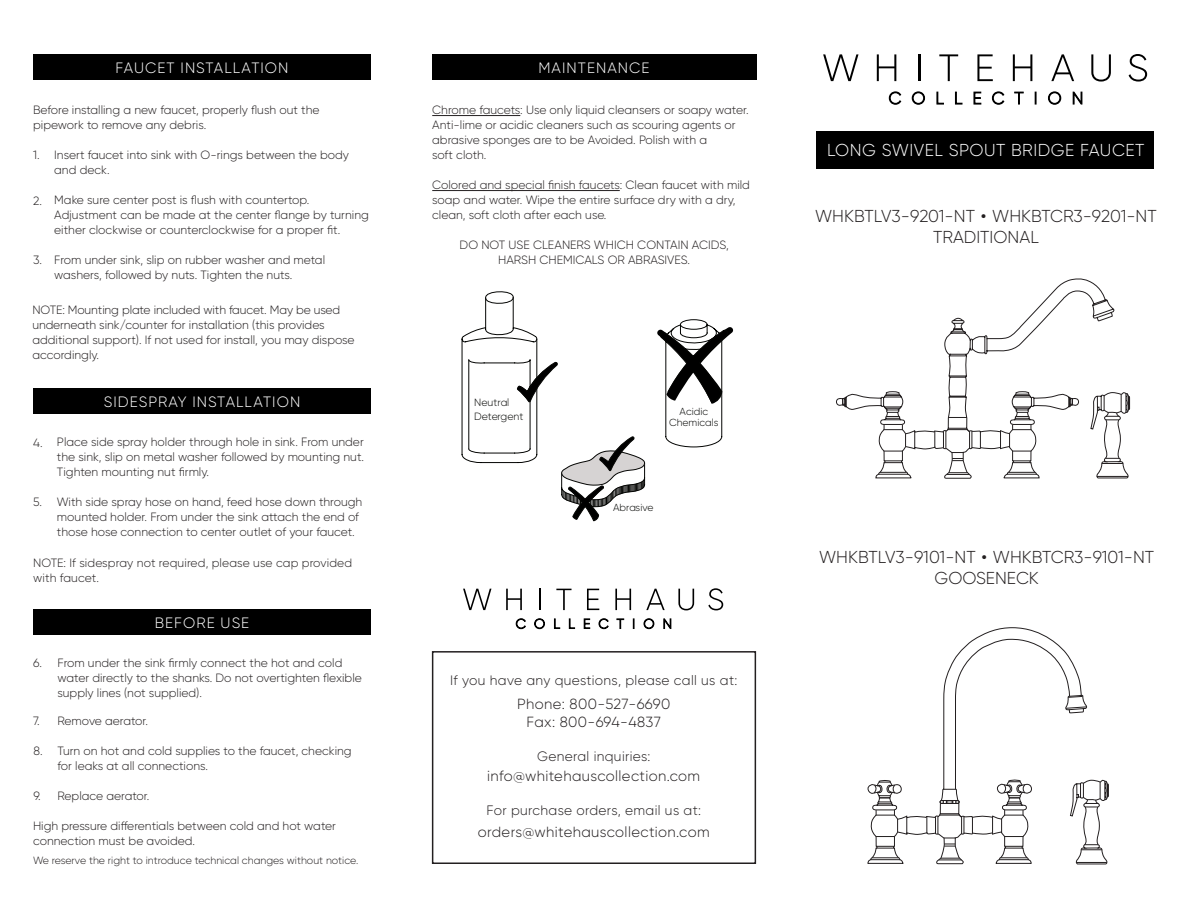
<style>
.page{position:relative;width:1188px;height:918px;background:#fff}
.page>*{position:absolute;margin:0;border:0;box-sizing:border-box;transform-origin:0 0}
.t1{font:300 17.25px "Gilroy";color:#231f20}
.t2{font:300 17.25px "Gilroy";letter-spacing:.03em;color:#fff}
.t3{font:300 15px "Gilroy";letter-spacing:.07em;color:#fff}
.t4{font:300 14.7px "Gilroy";letter-spacing:.025em;color:#231f20}
.t5{font:300 13.65px "Gilroy";letter-spacing:.025em;color:#231f20}
.t6{font:300 12px/15px "Gilroy";color:#231f20}
.t7{font:300 10.5px "Gilroy";color:#231f20}
.t8{font:300 10.5px/14.1px "Gilroy";color:#040503}
.t9{font:300 10.2px/11.7px "Gilroy";color:#040503;text-align:center}
.s1{font-size:22.5px}
</style>
<div class="page">
<hr style="left:432px;top:115px;width:88px;height:1px;background:#231f20">
<hr style="left:432px;top:190px;width:188px;height:1px;background:#231f20">
<div style="left:817px;top:131px;width:337px;height:38px;background:#000"></div>
<svg style="left:823px;top:54px;width:36px;height:27px"></svg>
<svg style="left:877px;top:54px;width:19px;height:27px"></svg>
<hr style="left:918px;top:54px;width:2px;height:27px;background:#000">
<svg style="left:939px;top:54px;width:19px;height:27px"></svg>
<svg style="left:977px;top:54px;width:16px;height:27px"></svg>
<svg style="left:1013px;top:54px;width:19px;height:27px"></svg>
<svg style="left:1051px;top:54px;width:23px;height:27px"></svg>
<svg style="left:1091px;top:54px;width:20px;height:28px"></svg>
<svg style="left:1129px;top:54px;width:18px;height:28px"></svg>
<svg style="left:889px;top:92px;width:12px;height:13px"></svg>
<svg style="left:912px;top:92px;width:13px;height:13px"></svg>
<svg style="left:937px;top:92px;width:7px;height:12px"></svg>
<svg style="left:955px;top:92px;width:7px;height:12px"></svg>
<svg style="left:974px;top:92px;width:7px;height:12px"></svg>
<svg style="left:992px;top:92px;width:12px;height:13px"></svg>
<svg style="left:1014px;top:92px;width:10px;height:12px"></svg>
<svg style="left:1035px;top:92px;width:1px;height:12px"></svg>
<svg style="left:1048px;top:92px;width:13px;height:13px"></svg>
<svg style="left:1073px;top:92px;width:9px;height:12px"></svg>
<svg style="left:463px;top:589px;width:28px;height:21px"></svg>
<svg style="left:506px;top:589px;width:16px;height:21px"></svg>
<hr style="left:539px;top:589px;width:2px;height:21px;background:#000">
<svg style="left:556px;top:589px;width:16px;height:21px"></svg>
<svg style="left:587px;top:589px;width:12px;height:21px"></svg>
<svg style="left:615px;top:589px;width:16px;height:21px"></svg>
<svg style="left:646px;top:589px;width:19px;height:21px"></svg>
<svg style="left:678px;top:589px;width:16px;height:21px"></svg>
<svg style="left:708px;top:588px;width:15px;height:22px"></svg>
<svg style="left:516px;top:618px;width:10px;height:11px"></svg>
<svg style="left:534px;top:618px;width:11px;height:11px"></svg>
<svg style="left:554px;top:619px;width:6px;height:10px"></svg>
<svg style="left:569px;top:619px;width:6px;height:10px"></svg>
<svg style="left:584px;top:619px;width:6px;height:10px"></svg>
<svg style="left:599px;top:618px;width:9px;height:11px"></svg>
<svg style="left:617px;top:619px;width:7px;height:10px"></svg>
<svg style="left:644px;top:618px;width:10px;height:11px"></svg>
<svg style="left:664px;top:619px;width:7px;height:10px"></svg>
<div style="left:432px;top:651px;width:324px;height:213px;border:2px solid #231f20"></div>
<div style="left:432px;top:54px;width:324px;height:26px;background:#000"></div>
<svg style="left:657px;top:319px;width:77px;height:128px"></svg>
<svg style="left:461px;top:291px;width:184px;height:230px"></svg>
<svg style="left:836px;top:278px;width:294px;height:201px"></svg>
<svg style="left:867px;top:627px;width:242px;height:238px"></svg>
<div style="left:33px;top:54px;width:338px;height:26px;background:#000"></div>
<div style="left:33px;top:388px;width:338px;height:26px;background:#000"></div>
<div style="left:33px;top:609px;width:338px;height:26px;background:#000"></div>
<p class="t3" style="left:116px;top:58px;width:174px">FAUCET INSTALLATION</p>
<p class="t6" style="left:33px;top:103px;width:288px">Before installing a new faucet, properly flush out the pipework to remove any debris.</p>
<p class="t6" style="left:33px;top:148px;width:8px">1.</p>
<p class="t6" style="left:33px;top:193px;width:10px">2.</p>
<p class="t6" style="left:33px;top:252px;width:10px">3.</p>
<p class="t6" style="left:54px;top:148px;width:296px">Insert faucet into sink with O-rings between the body and deck.</p>
<p class="t6" style="left:54px;top:193px;width:316px">Make sure center post is flush with countertop.<br>Adjustment can be made at the center flange by turning either clockwise or counterclockwise for a proper fit.</p>
<p class="t6" style="left:54px;top:253px;width:272px">From under sink, slip on rubber washer and metal washers, followed by nuts. Tighten the nuts.</p>
<p class="t6" style="left:32px;top:302px;width:309px">NOTE: Mounting plate included with faucet. May be used underneath sink/counter for installation (this provides</p>
<p class="t6" style="left:32px;top:332px;width:324px">additional support). If not used for install, you may dispose accordingly.</p>
<p class="t3" style="left:104px;top:393px;width:198px">SIDESPRAY INSTALLATION</p>
<p class="t6" style="left:57px;top:435px;width:309px;text-align:justify">Place side spray holder through hole in sink. From under the sink, slip on metal washer followed by mounting nut.<br>Tighten mounting nut firmly.</p>
<p class="t6" style="left:57px;top:495px;width:307px">With side spray hose on hand, feed hose down through mounted holder. From under the sink attach the end of those hose connection to center outlet of your faucet.</p>
<p class="t6" style="left:33px;top:555px;width:320px">NOTE: If sidespray not required, please use cap provided with faucet.</p>
<p class="t6" style="left:33px;top:435px;width:11px">4.</p>
<p class="t6" style="left:33px;top:495px;width:10px">5.</p>
<p class="t6" style="left:33px;top:655px;width:10px">6.</p>
<p class="t3" style="left:155px;top:614px;width:96px">BEFORE USE</p>
<p class="t6" style="left:57px;top:655px;width:306px">From under the sink firmly connect the hot and cold water directly to the shanks. Do not overtighten flexible supply lines (not supplied).</p>
<p class="t6" style="left:33px;top:713px;width:8px">7.</p>
<p class="t6" style="left:34px;top:743px;width:11px">8.</p>
<p class="t6" style="left:34px;top:788px;width:9px">9.</p>
<p class="t6" style="left:58px;top:713px;width:92px">Remove aerator.</p>
<p class="t6" style="left:58px;top:743px;width:296px">Turn on hot and cold supplies to the faucet, checking for leaks at all connections.</p>
<p class="t6" style="left:58px;top:788px;width:94px">Replace aerator.</p>
<p class="t6" style="left:33px;top:818px;width:305px">High pressure differentials between cold and hot water connection must be avoided.</p>
<p class="t7" style="left:33px;top:854px;width:327px">We reserve the right to introduce technical changes without notice.</p>
<p class="t3" style="left:538px;top:58px;width:113px">MAINTENANCE</p>
<p class="t6" style="left:432px;top:103px;width:318px">Chrome faucets: Use only liquid cleansers or soapy water.<br>Anti-lime or acidic cleaners such as scouring agents or abrasive sponges are to be Avoided. Polish with a</p>
<p class="t6" style="left:432px;top:148px;width:56px">soft cloth.</p>
<p class="t6" style="left:432px;top:178px;width:319px">Colored and special finish faucets: Clean faucet with mild soap and water. Wipe the entire surface dry with a dry, clean, soft cloth after each use.</p>
<p class="t6" style="left:460px;top:238px;width:271px">DO NOT USE CLEANERS WHICH CONTAIN ACIDS,</p>
<p class="t6" style="left:498px;top:253px;width:194px">HARSH CHEMICALS OR ABRASIVES.</p>
<p class="t8" style="left:474px;top:396px;width:51px">Neutral<br>Detergent</p>
<p class="t9" style="left:669px;top:405px;width:51px">Acidic<br>Chemicals</p>
<p class="t9" style="left:613px;top:501px;width:42px">Abrasive</p>
<p class="t5" style="left:450px;top:672px;width:289px">If you have any questions, please call us at:</p>
<p class="t4" style="left:517px;top:695px;width:155px">Phone: 800-527-6690</p>
<p class="t4" style="left:526px;top:713px;width:136px">Fax: 800-694-4837</p>
<p class="t5" style="left:537px;top:748px;width:115px">General inquiries:</p>
<p class="t4" style="left:487px;top:767px;width:214px">info@whitehauscollection.com</p>
<p class="t5" style="left:486px;top:802px;width:216px">For purchase orders, email us at:</p>
<p class="t4" style="left:478px;top:823px;width:233px">orders@whitehauscollection.com</p>
<p class="t2" style="left:827px;top:139px;width:319px">LONG SWIVEL SPOUT BRIDGE FAUCET</p>
<p class="t1" style="left:815px;top:206px;width:343px">WHKBTLV3-9201-NT <span class="s1">•</span> WHKBTCR3-9201-NT</p>
<p class="t1" style="left:933px;top:226px;width:107px">TRADITIONAL</p>
<p class="t1" style="left:819px;top:547px;width:337px">WHKBTLV3-9101-NT <span class="s1">•</span> WHKBTCR3-9101-NT</p>
<p class="t1" style="left:935px;top:568px;width:106px">GOOSENECK</p>
</div>
